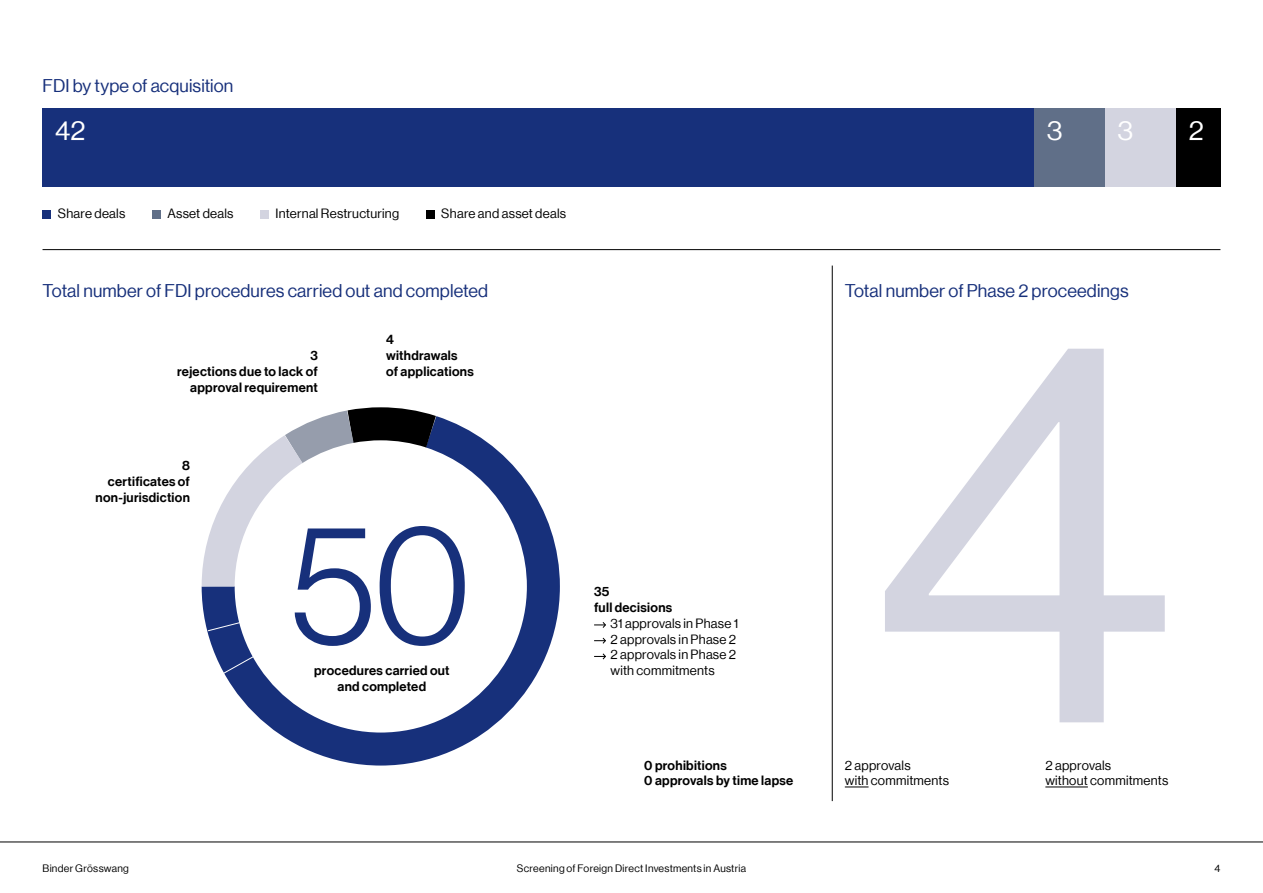
<style>
.page{position:relative;width:1263px;height:893px;background:#fff}
.page>*{position:absolute;margin:0;border:0;box-sizing:border-box;transform-origin:0 0}
.t1{font:540px "N Haas Grotesk DS Pro 55 Rg";color:#d3d4e0}
.t2{font:168px "N Haas Grotesk DS Pro 45 Lt";color:#17307b}
.t3{font:27px "N Haas Grotesk DS Pro 55 Rg";color:#fff}
.t4{font:18px "N Haas Grotesk DS Pro 55 Rg";letter-spacing:.01em;color:#17307b}
.t5{font:13.2px/15.8px "N Haas Grotesk DS Pro 55 Rg";letter-spacing:.02em;color:#000}
.t6{font:13.2px/15.8px "N Haas Grotesk DS Pro 65 Md";letter-spacing:.025em;color:#000}
.t7{font:10.5px "N Haas Grotesk DS Pro 55 Rg";letter-spacing:.025em;color:#000}
</style>
<div class="page">
<hr style="left:0;top:842px;width:1263px;height:1px;background:#000">
<hr style="left:43px;top:249px;width:1177px;height:1px;background:#000">
<svg style="left:594px;top:622px;width:12px;height:6px"></svg>
<svg style="left:594px;top:637px;width:12px;height:7px"></svg>
<svg style="left:594px;top:653px;width:12px;height:7px"></svg>
<svg style="left:225px;top:433px;width:335px;height:333px"></svg>
<svg style="left:201px;top:407px;width:272px;height:268px"></svg>
<hr style="left:832px;top:266px;width:1px;height:535px;background:#000">
<div style="left:43px;top:108px;width:991px;height:79px;background:#17307b"></div>
<div style="left:1034px;top:108px;width:71px;height:79px;background:#606f88"></div>
<div style="left:1105px;top:108px;width:71px;height:79px;background:#d3d4e0"></div>
<div style="left:1176px;top:108px;width:44px;height:79px;background:#000"></div>
<div style="left:43px;top:210px;width:8px;height:8px;background:#17307b"></div>
<div style="left:152px;top:210px;width:9px;height:8px;background:#606f88"></div>
<div style="left:260px;top:210px;width:9px;height:8px;background:#d3d4e0"></div>
<div style="left:426px;top:210px;width:8px;height:8px;background:#000"></div>
<hr style="left:1045px;top:787px;width:43px;height:1px;background:#000">
<svg style="left:845px;top:787px;width:23px;height:1px"></svg>
<h3 class="t4" style="left:43px;top:76px;width:192px">FDI by type of acquisition</h3>
<h3 class="t3" style="left:55px;top:115px;width:32px">42</h3>
<h3 class="t3" style="left:1047px;top:115px;width:17px">3</h3>
<h3 class="t3" style="left:1118px;top:115px;width:17px">3</h3>
<h3 class="t3" style="left:1189px;top:115px;width:17px">2</h3>
<p class="t5" style="left:58px;top:206px;width:69px">Share deals</p>
<p class="t5" style="left:167px;top:206px;width:68px">Asset deals</p>
<p class="t5" style="left:276px;top:206px;width:125px">Internal Restructuring</p>
<p class="t5" style="left:441px;top:206px;width:126px">Share and asset deals</p>
<h3 class="t4" style="left:43px;top:281px;width:447px">Total number of FDI procedures carried out and completed</h3>
<p class="t6" style="left:177px;top:348px;width:142px;text-align:right">3<br>rejections due to lack of approval requirement</p>
<p class="t6" style="left:96px;top:458px;width:96px;text-align:right">8<br>certificates of non-jurisdiction</p>
<p class="t6" style="left:386px;top:332px;width:89px">4<br>withdrawals<br>of applications</p>
<h2 class="t2" style="left:290px;top:490px;width:182px">50</h2>
<p class="t6" style="left:314px;top:663px;width:137px;text-align:center">procedures carried out and completed</p>
<p class="t6" style="left:594px;top:584px;width:80px">35<br>full decisions</p>
<p class="t5" style="left:610px;top:615px;width:129px">31 approvals in Phase 1<br>2 approvals in Phase 2<br>2 approvals in Phase 2 with commitments</p>
<p class="t6" style="left:644px;top:757px;width:151px">0 prohibitions<br>0 approvals by time lapse</p>
<h3 class="t4" style="left:845px;top:281px;width:285px">Total number of Phase 2 proceedings</h3>
<h1 class="t1" style="left:871px;top:228px;width:307px">4</h1>
<p class="t5" style="left:845px;top:757px;width:106px">2 approvals<br>with commitments</p>
<p class="t5" style="left:1045px;top:757px;width:124px">2 approvals<br>without commitments</p>
<p class="t7" style="left:43px;top:862px;width:88px">Binder Grösswang</p>
<p class="t7" style="left:517px;top:862px;width:231px">Screening of Foreign Direct Investments in Austria</p>
<p class="t7" style="left:1214px;top:862px;width:7px">4</p>
</div>
